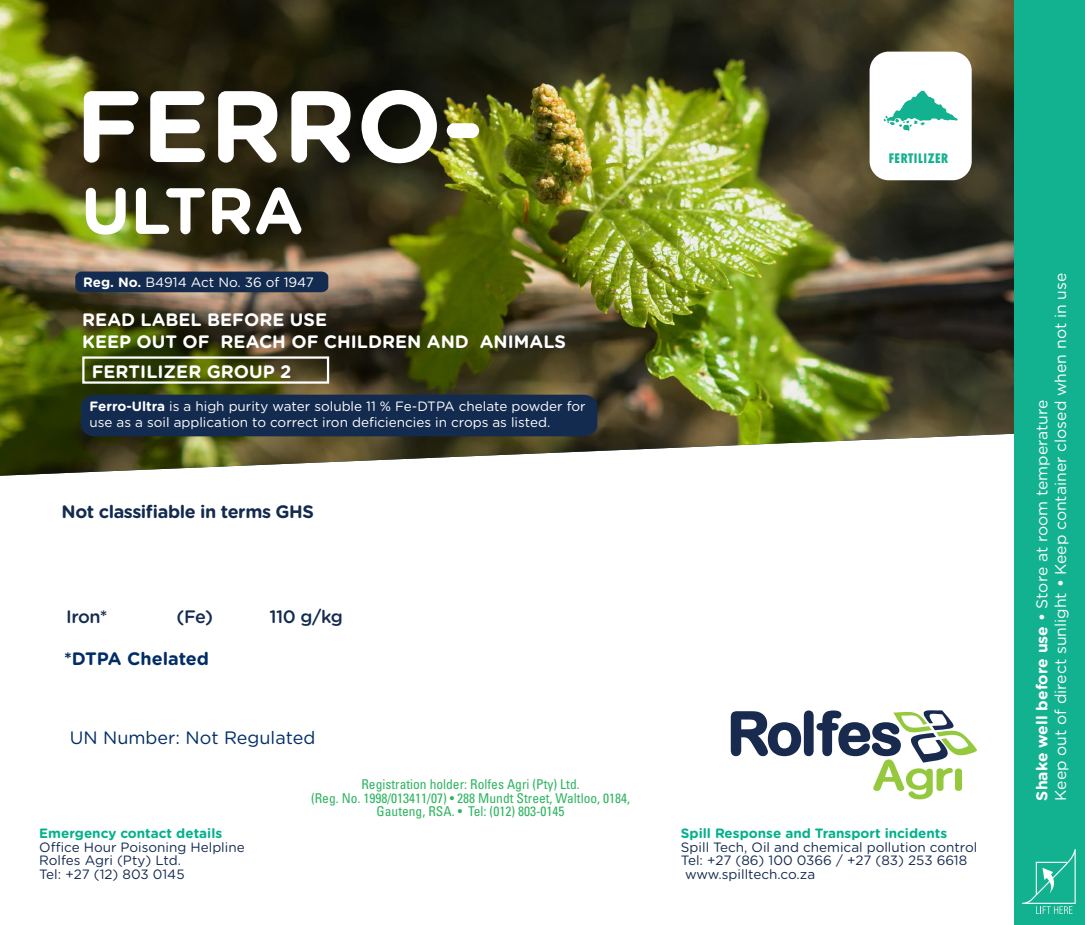
<style>
.page{position:relative;width:1085px;height:925px;background:#fff}
.page>*{position:absolute;margin:0;border:0;box-sizing:border-box;transform-origin:0 0}
.t1{font:700 101.25px "Gotham Rounded";color:#fff}
.t2{font:700 65.25px "Gotham Rounded";color:#fff}
.t3{font:700 18px "Gotham Rounded";color:#fff}
.t4{font:700 18px "Gotham Rounded";letter-spacing:-.025em;color:#142b50}
.t5{font:18px "Gotham Rounded";color:#002d66}
.t6{font:500 18px "Gotham Rounded";letter-spacing:-.025em;color:#142b50}
.t7{font:700 18px "Gotham Rounded";color:#002d66}
.t8{font:15.75px "Gotham Rounded";color:#fff}
.t9{font:800 condensed 14.62px "Tw Cen";color:#12b18f}
.t10{font:13.5px "Gotham Rounded";color:#142b50}
.t11{font:13.5px "Gotham Rounded";color:#fff}
.t12{font:condensed 13.5px "Univers LT Std";color:#2eb460}
.t13{font:700 13.5px "Gotham Rounded";color:#00b18a}
.s1{font-weight:700}
</style>
<div class="page">
<img style="left:0;top:0;width:1014px;height:476px">
<div style="left:81px;top:395px;width:516px;height:41px;background:#142b50"></div>
<div style="left:75px;top:272px;width:253px;height:20px;background:#142b50"></div>
<div style="left:82px;top:356px;width:247px;height:28px;border:2px solid #fff"></div>
<div style="left:869px;top:52px;width:102px;height:128px;background:#fff;border-radius:19px"></div>
<svg style="left:883px;top:53px;width:79px;height:78px"></svg>
<svg style="left:730px;top:710px;width:247px;height:89px"></svg>
<div style="left:1014px;top:0;width:70px;height:925px;background:#12b18f"></div>
<svg style="left:1022px;top:849px;width:53px;height:65px"></svg>
<p class="t1" style="left:75px;top:52px;width:410px">FERRO-</p>
<p class="t2" style="left:81px;top:163px;width:224px">ULTRA</p>
<p class="t11" style="left:83px;top:273px;width:232px"><span class="s1">Reg. No.</span> B4914 Act No. 36 of 1947</p>
<p class="t3" style="left:82px;top:306px;width:246px">READ LABEL BEFORE USE</p>
<p class="t3" style="left:82px;top:328px;width:485px">KEEP OUT OF REACH OF CHILDREN AND ANIMALS</p>
<p class="t3" style="left:92px;top:358px;width:201px">FERTILIZER GROUP 2</p>
<p class="t11" style="left:89px;top:397px;width:497px"><span class="s1">Ferro-Ultra</span> is a high purity water soluble 11 % Fe-DTPA chelate powder for</p>
<p class="t11" style="left:89px;top:413px;width:462px">use as a soil application to correct iron deficiencies in crops as listed.</p>
<p class="t4" style="left:62px;top:499px;width:254px">Not classifiable in terms GHS</p>
<p class="t6" style="left:66px;top:604px;width:43px">Iron*</p>
<p class="t6" style="left:176px;top:604px;width:38px">(Fe)</p>
<p class="t7" style="left:64px;top:645px;width:146px">*DTPA Chelated</p>
<p class="t6" style="left:269px;top:604px;width:75px">110 g/kg</p>
<p class="t5" style="left:70px;top:725px;width:247px">UN Number: Not Regulated</p>
<p class="t13" style="left:39px;top:824px;width:184px">Emergency contact details</p>
<p class="t10" style="left:39px;top:838px;width:207px">Office Hour Poisoning Helpline</p>
<p class="t10" style="left:39px;top:851px;width:143px">Rolfes Agri (Pty) Ltd.</p>
<p class="t10" style="left:39px;top:865px;width:147px">Tel: +27 (12) 803 0145</p>
<p class="t12" style="left:361px;top:776px;width:220px">Registration holder: Rolfes Agri (Pty) Ltd.</p>
<p class="t12" style="left:311px;top:789px;width:320px">(Reg. No. 1998/013411/07) • 288 Mundt Street, Waltloo, 0184,</p>
<p class="t12" style="left:376px;top:803px;width:189px">Gauteng, RSA. • Tel: (012) 803-0145</p>
<p class="t9" style="left:888px;top:150px;width:61px">FERTILIZER</p>
<p class="t13" style="left:681px;top:824px;width:268px">Spill Response and Transport incidents</p>
<p class="t10" style="left:681px;top:838px;width:298px">Spill Tech, Oil and chemical pollution control</p>
<p class="t10" style="left:681px;top:851px;width:288px">Tel: +27 (86) 100 0366 / +27 (83) 253 6618</p>
<p class="t10" style="left:685px;top:865px;width:132px">www.spilltech.co.za</p>
<p class="t8" style="left:1049px;top:800px;width:529px;rotate:-90deg">Keep out of direct sunlight <span class="s1">•</span> Keep container closed when not in use</p>
<p class="t8" style="left:1030px;top:800px;width:403px;rotate:-90deg"><span class="s1">Shake well before use •</span> Store at room temperature</p>
</div>
